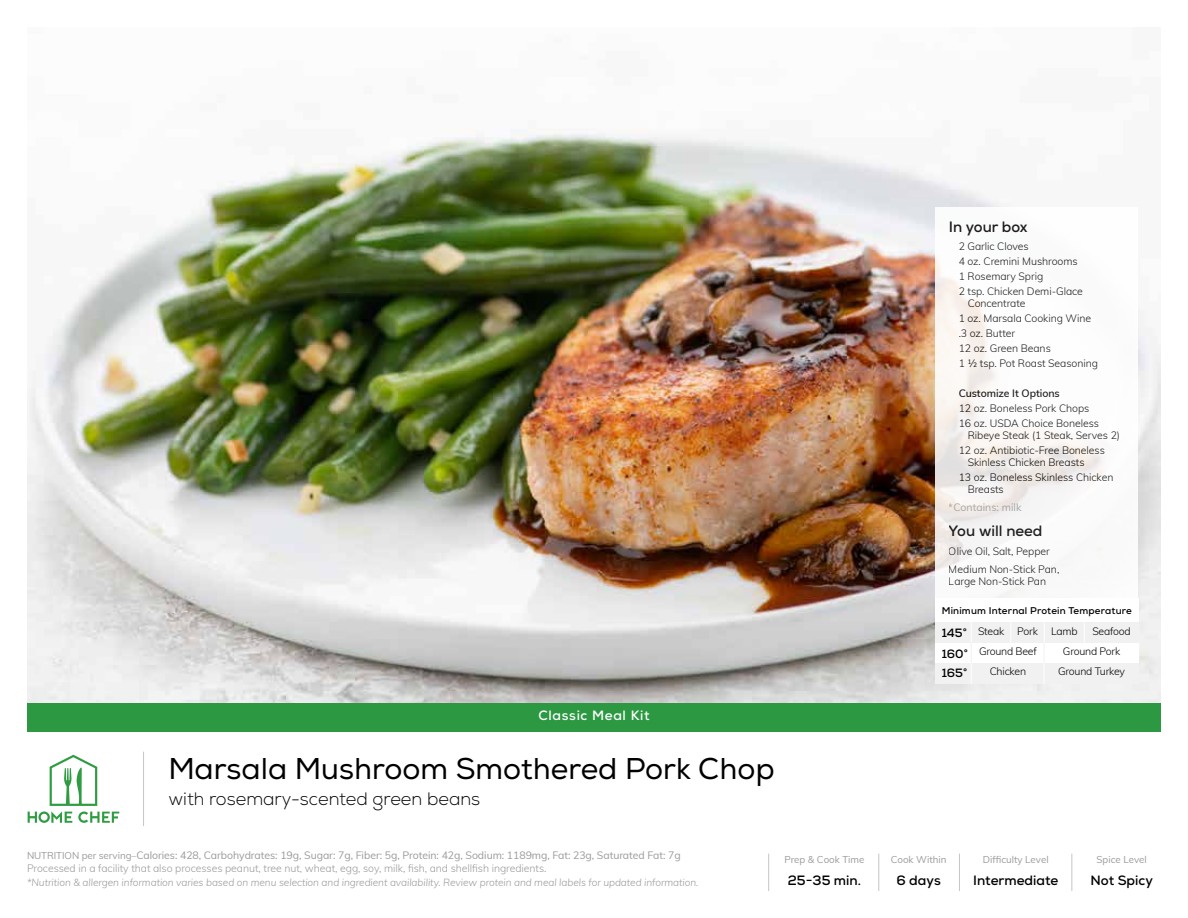
<style>
.page{position:relative;width:1188px;height:918px;background:#fff}
.page>*{position:absolute;margin:0;border:0;box-sizing:border-box;transform-origin:0 0}
.t1{font:30px "Nexa";color:#000}
.t2{font:300 18px "Nexa";color:#000}
.t3{font:700 15px "Nexa";color:#000}
.t4{font:700 13.5px "Nexa";color:#000}
.t5{font:700 13.5px "Nexa";letter-spacing:.05em;color:#fff}
.t6{font:700 12px/20px "Nexa";color:#000;text-align:justify}
.t7{font:300 10.5px/15px "Muli";letter-spacing:-.005em;color:#000}
.t8{font:300 10.5px/13.5px "Muli";letter-spacing:-.005em;color:#9a9a9a}
.t9{font:600 10.5px "Muli";letter-spacing:-.005em;color:#000}
.t10{font:10.5px "Muli";color:#9a9a9a}
.t11{font:italic 300 10.2px "Muli";letter-spacing:-.005em;color:#9a9a9a}
.t12{font:9.75px "Muli";color:#9a9a9a}
.t13{font:700 9.75px "Nexa";letter-spacing:.02em;color:#000}
.s1{font-weight:400;font-size:9.75px}
.s2{font-weight:400}
</style>
<div class="page">
<img style="left:27px;top:128px;width:1134px;height:575px">
<hr style="left:143px;top:752px;width:1px;height:74px;background:#c7c6c5">
<hr style="left:878px;top:854px;width:1px;height:37px;background:#c7c6c5">
<hr style="left:768px;top:854px;width:1px;height:37px;background:#c7c6c5">
<hr style="left:959px;top:854px;width:1px;height:37px;background:#c7c6c5">
<hr style="left:1071px;top:854px;width:1px;height:37px;background:#c7c6c5">
<svg style="left:28px;top:755px;width:91px;height:68px"></svg>
<div style="left:935px;top:208px;width:203px;height:391px;background:#fff"></div>
<div style="left:935px;top:599px;width:203px;height:85px;background:#fff"></div>
<div style="left:935px;top:663px;width:203px;height:21px;background:#f1f1f1"></div>
<div style="left:935px;top:622px;width:203px;height:21px;background:#f1f1f1"></div>
<div style="left:27px;top:703px;width:1134px;height:28px;background:#2c9942"></div>
<p class="t5" style="left:538px;top:707px;width:113px">Classic Meal Kit</p>
<h1 class="t1" style="left:168px;top:751px;width:608px">Marsala Mushroom Smothered Pork Chop</h1>
<h2 class="t2" style="left:168px;top:788px;width:313px">with rosemary-scented green beans</h2>
<h3 class="t3" style="left:949px;top:217px;width:80px">In your box</h3>
<p class="t7" style="left:959px;top:239px;width:126px">2 Garlic Cloves<br>4 oz. Cremini Mushrooms<br>1 Rosemary Sprig<br>2 tsp. Chicken Demi-Glace</p>
<p class="t7" style="left:959px;top:296px;width:141px;text-indent:9px">Concentrate<br>1 oz. Marsala Cooking Wine .3 oz. Butter<br>12 oz. Green Beans<br>1 ½ tsp. Pot Roast Seasoning</p>
<p class="t9" style="left:959px;top:386px;width:103px">Customize It Options</p>
<p class="t7" style="left:959px;top:401px;width:142px">12 oz. Boneless Pork Chops<br>16 oz. USDA Choice Boneless</p>
<p class="t7" style="left:959px;top:428px;width:163px;text-indent:9px">Ribeye Steak (1 Steak, Serves 2)<br>12 oz. Antibiotic-Free Boneless</p>
<p class="t7" style="left:959px;top:455px;width:156px;text-indent:9px">Skinless Chicken Breasts<br>13 oz. Boneless Skinless Chicken</p>
<p class="t7" style="left:968px;top:482px;width:38px">Breasts</p>
<p class="t10" style="left:949px;top:500px;width:74px">*Contains: milk</p>
<h3 class="t3" style="left:949px;top:521px;width:95px">You will need</h3>
<p class="t7" style="left:949px;top:541px;width:112px;line-height:18.8px">Olive Oil, Salt, Pepper<br>Medium Non-Stick Pan,</p>
<p class="t7" style="left:949px;top:574px;width:99px">Large Non-Stick Pan</p>
<p class="t13" style="left:942px;top:604px;width:192px">Minimum Internal Protein Temperature</p>
<p class="t7" style="left:978px;top:623px;width:28px">Steak</p>
<p class="t7" style="left:1051px;top:623px;width:28px">Lamb</p>
<p class="t7" style="left:1092px;top:623px;width:40px">Seafood</p>
<p class="t7" style="left:1058px;top:664px;width:68px">Ground Turkey</p>
<p class="t7" style="left:1017px;top:623px;width:22px">Pork</p>
<p class="t7" style="left:990px;top:664px;width:38px">Chicken</p>
<p class="t6" style="left:942px;top:623px;width:28px">145° 160° 165°</p>
<p class="t7" style="left:979px;top:643px;width:59px">Ground Beef</p>
<p class="t7" style="left:1063px;top:643px;width:59px">Ground Pork</p>
<p class="t8" style="left:27px;top:848px;width:655px"><span class="s1">NUTRITION per serving–</span><span class="s2">Calories: 428, Carbohydrates: 19g, Sugar: 7g, Fiber: 5g, Protein: 42g, Sodium: 1189mg, Fat: 23g, Saturated Fat: 7g<br></span>Processed in a facility that also processes peanut, tree nut, wheat, egg, soy, milk, fish, and shellfish ingredients.</p>
<p class="t11" style="left:27px;top:875px;width:673px">*Nutrition &amp; allergen information varies based on menu selection and ingredient availability. Review protein and meal labels for updated information.</p>
<p class="t12" style="left:784px;top:853px;width:82px">Prep &amp; Cook Time</p>
<p class="t12" style="left:891px;top:853px;width:57px">Cook Within</p>
<p class="t12" style="left:983px;top:853px;width:67px">Difficulty Level</p>
<p class="t12" style="left:1097px;top:853px;width:52px">Spice Level</p>
<p class="t4" style="left:788px;top:872px;width:75px">25-35 min.</p>
<p class="t4" style="left:897px;top:871px;width:46px">6 days</p>
<p class="t4" style="left:973px;top:872px;width:87px">Intermediate</p>
<p class="t4" style="left:1091px;top:872px;width:64px">Not Spicy</p>
</div>
